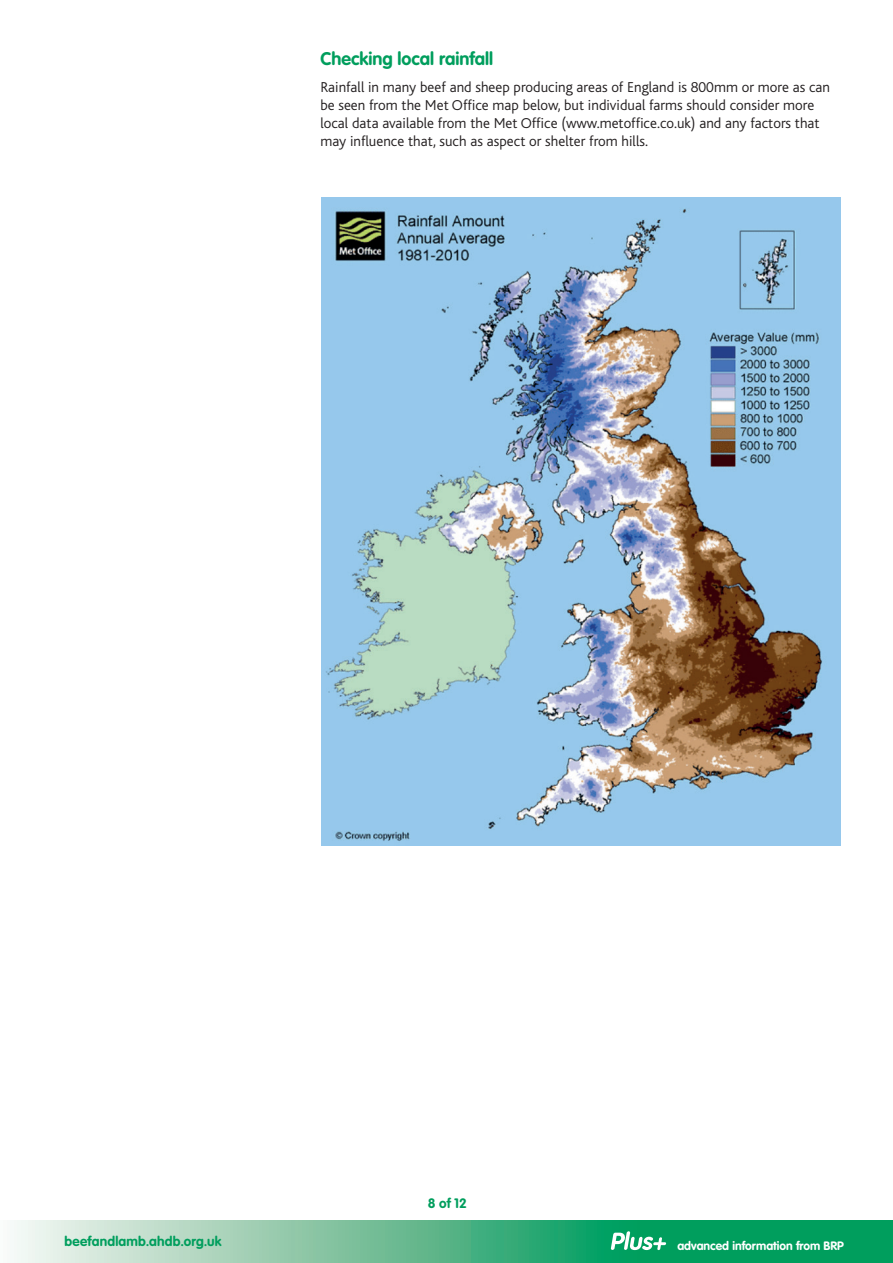
<style>
.page{position:relative;width:893px;height:1263px;background:#fff}
.page>*{position:absolute;margin:0;border:0;box-sizing:border-box;transform-origin:0 0}
.t1{font:700 18px "VAG Rounded";color:#009e5d}
.t2{font:300 15px/18px "Bliss";color:#231f20}
.t3{font:700 13.5px "VAG Rounded";letter-spacing:.015em;color:#009e5d}
.t4{font:700 12px "VAG Rounded";color:#fff}
</style>
<div class="page">
<svg style="left:14px;top:1220px;width:879px;height:43px;background:#5dbb90"></svg>
<svg style="left:611px;top:1231px;width:55px;height:19px"></svg>
<img style="left:321px;top:198px;width:520px;height:647px">
<p class="t1" style="left:320px;top:48px;width:174px">Checking local rainfall</p>
<p class="t2" style="left:320px;top:78px;width:511px">Rainfall in many beef and sheep producing areas of England is 800mm or more as can be seen from the Met Office map below, but individual farms should consider more local data available from the Met Office (www.metoffice.co.uk) and any factors that may influence that, such as aspect or shelter from hills.</p>
<p class="t3" style="left:65px;top:1233px;width:159px">beefandlamb.ahdb.org.uk</p>
<p class="t3" style="left:428px;top:1195px;width:41px">8 of 12</p>
<p class="t4" style="left:677px;top:1239px;width:168px">advanced information from BRP</p>
</div>
